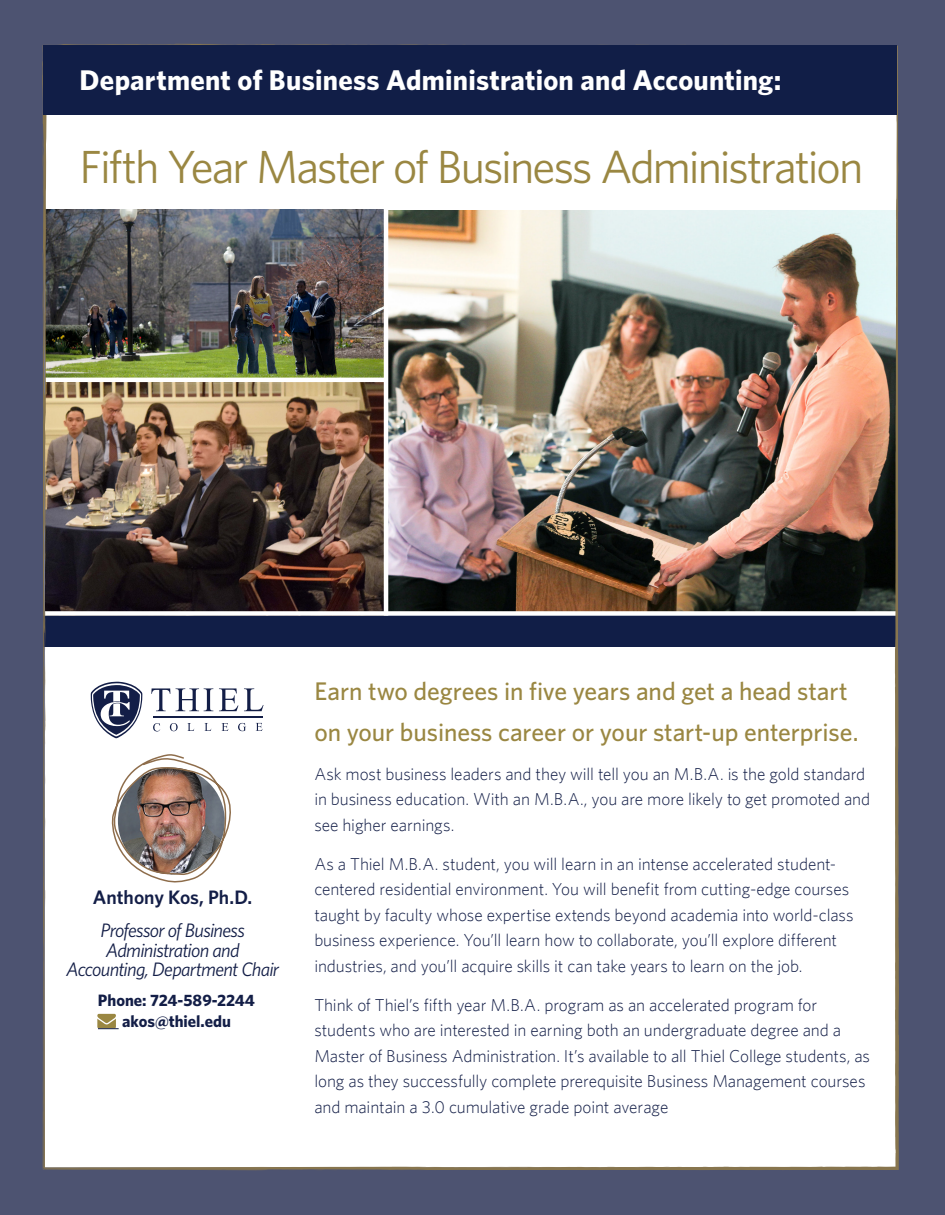
<style>
.page{position:relative;width:945px;height:1215px;background:#4d5371}
.page>*{position:absolute;margin:0;border:0;box-sizing:border-box;transform-origin:0 0}
.t1{font:46.5px "Whitney";letter-spacing:-.045em;color:#9a8742}
.t2{font:700 28.5px "Whitney";letter-spacing:.005em;color:#fff}
.t3{font:500 25.5px/40.5px "Whitney";letter-spacing:-.005em;color:#9a8742}
.Call_Out_Text_8_5_12{font:italic 19.5px/19.5px "Whitney";letter-spacing:-.035em;color:#131e47;text-align:center}
.Call_Out_Text_8_5_12-2{font:600 19.5px "Whitney";letter-spacing:-.005em;color:#131e47}
.t4{font:300 17.25px/25.5px "Whitney";letter-spacing:-.005em;color:#131e47}
.t5{font:700 16.5px "Whitney";color:#131e47}
</style>
<div class="page">
<svg style="left:245px;top:44px;width:34px;height:1px"></svg>
<img style="left:42px;top:45px;width:857px;height:1125px">
<svg style="left:97px;top:1014px;width:22px;height:15px"></svg>
<img style="left:109px;top:754px;width:127px;height:131px">
<svg style="left:151px;top:688px;width:19px;height:23px"></svg>
<svg style="left:176px;top:688px;width:37px;height:23px"></svg>
<svg style="left:219px;top:688px;width:19px;height:23px"></svg>
<svg style="left:244px;top:688px;width:20px;height:23px"></svg>
<svg style="left:153px;top:723px;width:7px;height:8px"></svg>
<svg style="left:170px;top:723px;width:8px;height:8px"></svg>
<svg style="left:187px;top:723px;width:7px;height:8px"></svg>
<svg style="left:205px;top:723px;width:6px;height:8px"></svg>
<svg style="left:222px;top:723px;width:6px;height:8px"></svg>
<svg style="left:238px;top:723px;width:8px;height:8px"></svg>
<svg style="left:256px;top:723px;width:7px;height:8px"></svg>
<hr style="left:153px;top:716px;width:110px;height:2px;background:#131e47">
<svg style="left:91px;top:682px;width:51px;height:56px"></svg>
<div style="left:44px;top:46px;width:853px;height:69px;background:#111e47"></div>
<p class="t2" style="left:80px;top:61px;width:703px">Department of Business Administration and Accounting:</p>
<p class="t1" style="left:80px;top:136px;width:785px">Fifth Year Master of Business Administration</p>
<p class="Call_Out_Text_8_5_12-2" style="left:93px;top:884px;width:161px">Anthony Kos, Ph.D.</p>
<p class="Call_Out_Text_8_5_12" style="left:66px;top:920px;width:215px">Professor of Business<br>Administration and<br>Accounting, Department Chair</p>
<p class="t5" style="left:98px;top:990px;width:159px">Phone: 724-589-2244</p>
<p class="t5" style="left:122px;top:1010px;width:110px">akos@thiel.edu</p>
<p class="t3" style="left:314px;top:671px;width:546px">Earn two degrees in five years and get a head start on your business career or your start-up enterprise.</p>
<p class="t4" style="left:314px;top:761px;width:557px">Ask most business leaders and they will tell you an M.B.A. is the gold standard in business education. With an M.B.A., you are more likely to get promoted and see higher earnings.</p>
<p class="t4" style="left:314px;top:851px;width:541px">As a Thiel M.B.A. student, you will learn in an intense accelerated student&shy;centered residential environment. You will benefit from cutting-edge courses taught by faculty whose expertise extends beyond academia into world-class business experience. You’ll learn how to collaborate, you’ll explore different industries, and you’ll acquire skills it can take years to learn on the job.</p>
<p class="t4" style="left:314px;top:992px;width:557px">Think of Thiel’s fifth year M.B.A. program as an accelerated program for students who are interested in earning both an undergraduate degree and a Master of Business Administration. It’s available to all Thiel College students, as long as they successfully complete prerequisite Business Management courses and maintain a 3.0 cumulative grade point average</p>
</div>
